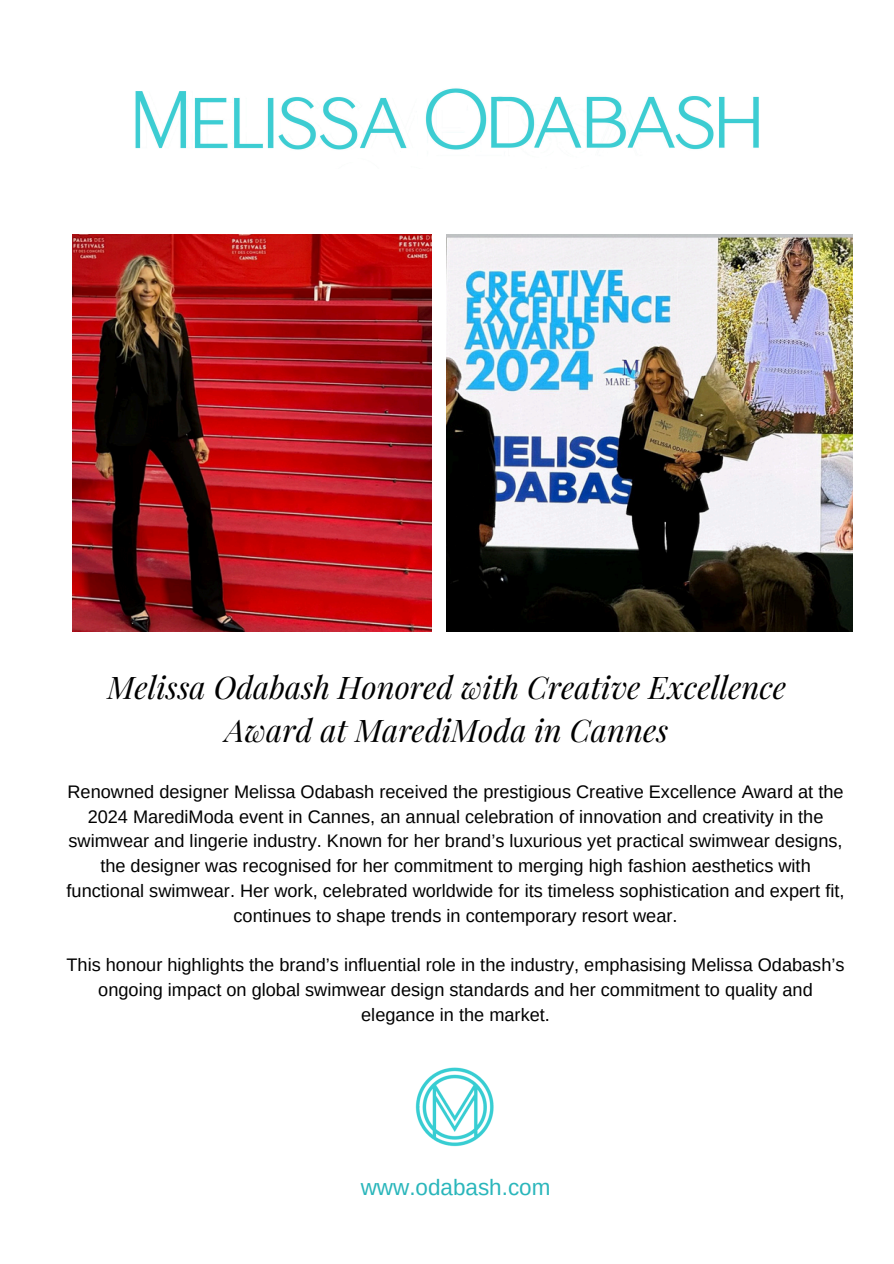
<style>
.page{position:relative;width:894px;height:1264px;background:#fff}
.page>*{position:absolute;margin:0;border:0;box-sizing:border-box;transform-origin:0 0}
.t1{font:italic 31.2px/42.8px "Playfair Display";color:#000;text-align:center}
.t2{font:22.5px "Arimo";color:#2ab6bb}
.t3{font:18.15px/24.8px "Arimo";color:#000;text-align:center}
</style>
<div class="page">
<img style="left:72px;top:234px;width:359px;height:397px">
<img style="left:446px;top:234px;width:405px;height:397px">
<img style="left:415px;top:1067px;width:79px;height:80px">
<img style="left:135px;top:88px;width:624px;height:62px">
<p class="t1" style="left:107px;top:665px;width:680px">Melissa Odabash Honored with Creative Excellence<br>Award at MarediModa in Cannes</p>
<p class="t3" style="left:67px;top:779px;width:779px">Renowned designer Melissa Odabash received the prestigious Creative Excellence Award at the 2024 MarediModa event in Cannes, an annual celebration of innovation and creativity in the swimwear and lingerie industry. Known for her brand’s luxurious yet practical swimwear designs, the designer was recognised for her commitment to merging high fashion aesthetics with functional swimwear. Her work, celebrated worldwide for its timeless sophistication and expert fit, continues to shape trends in contemporary resort wear.</p>
<h1 class="t3" style="left:66px;top:952px;width:779px">This honour highlights the brand’s influential role in the industry, emphasising Melissa Odabash’s ongoing impact on global swimwear design standards and her commitment to quality and elegance in the market.</h1>
<p class="t2" style="left:360px;top:1174px;width:191px">www.odabash.com</p>
</div>
